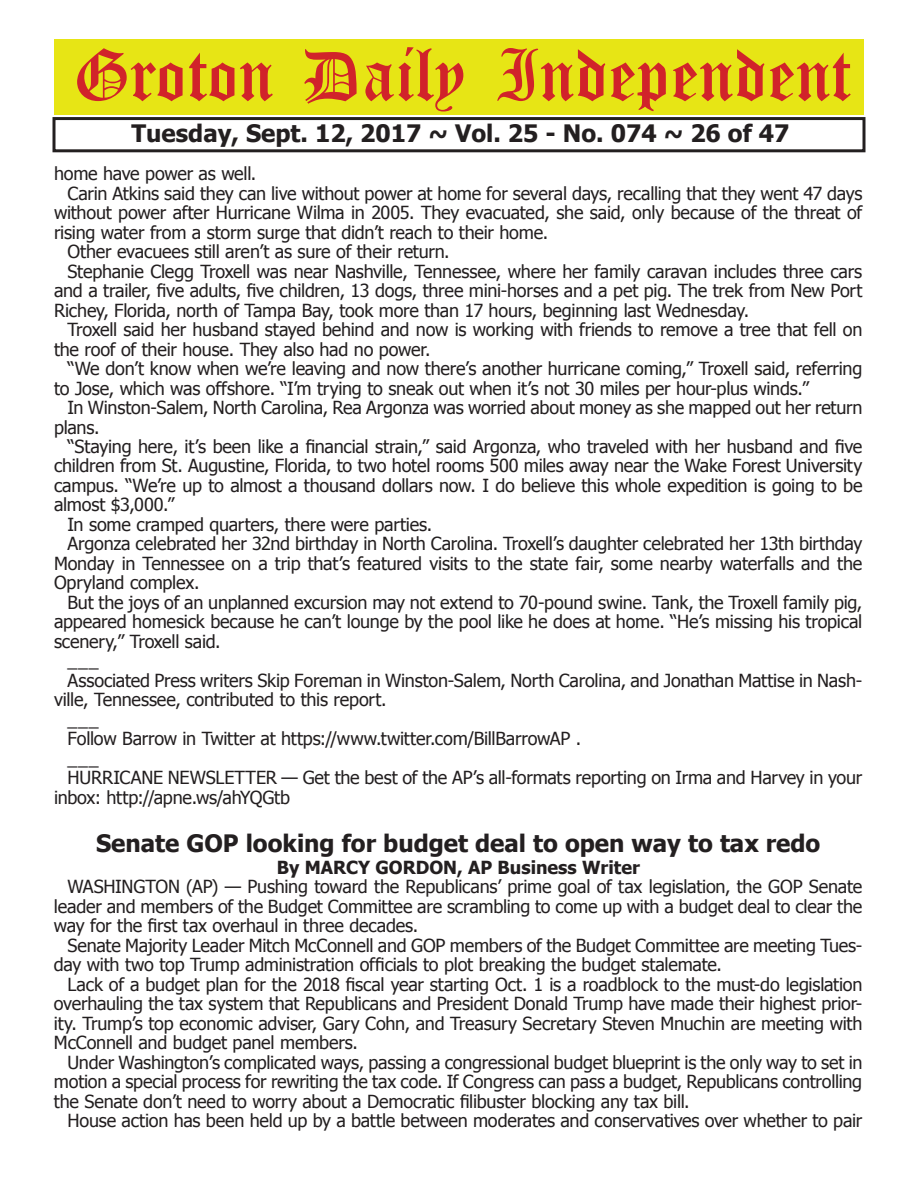
<style>
.page{position:relative;width:918px;height:1188px;background:#fff}
.page>*{position:absolute;margin:0;border:0;box-sizing:border-box;transform-origin:0 0}
.t1{font:54px "Old English Five";color:#d1232a}
.t2{font:700 24px "Tahoma";color:#231f20}
.t3{font:18px/19.5px "Tahoma";letter-spacing:-.01em;color:#231f20;text-align:justify}
.t4{font:700 18px "Tahoma";color:#231f20}
</style>
<div class="page">
<div style="left:52px;top:117px;width:814px;height:35px;border:3px solid #231f20"></div>
<div style="left:54px;top:40px;width:810px;height:75px;background:#e7e515"></div>
<h1 class="t1" style="left:73px;top:50px;width:779px">Groton Daily Independent</h1>
<h2 class="t2" style="left:132px;top:116px;width:659px">Tuesday, Sept. 12, 2017 ~ Vol. 25 - No. 074 ~ 26 of 47</h2>
<p class="t3" style="left:54px;top:163px;width:204px">home have power as well.</p>
<p class="t3" style="left:68px;top:182px;width:796px">Carin Atkins said they can live without power at home for several days, recalling that they went 47 days</p>
<p class="t3" style="left:54px;top:202px;width:810px">without power after Hurricane Wilma in 2005. They evacuated, she said, only because of the threat of</p>
<p class="t3" style="left:54px;top:221px;width:496px">rising water from a storm surge that didn’t reach to their home.</p>
<p class="t3" style="left:68px;top:241px;width:384px">Other evacuees still aren’t as sure of their return.</p>
<p class="t3" style="left:68px;top:260px;width:796px">Stephanie Clegg Troxell was near Nashville, Tennessee, where her family caravan includes three cars</p>
<p class="t3" style="left:54px;top:280px;width:810px">and a trailer, five adults, five children, 13 dogs, three mini-horses and a pet pig. The trek from New Port</p>
<p class="t3" style="left:54px;top:299px;width:697px">Richey, Florida, north of Tampa Bay, took more than 17 hours, beginning last Wednesday.</p>
<p class="t3" style="left:68px;top:319px;width:796px">Troxell said her husband stayed behind and now is working with friends to remove a tree that fell on</p>
<p class="t3" style="left:54px;top:338px;width:378px">the roof of their house. They also had no power.</p>
<p class="t3" style="left:68px;top:358px;width:796px">“We don’t know when we’re leaving and now there’s another hurricane coming,” Troxell said, referring</p>
<p class="t3" style="left:54px;top:377px;width:756px">to Jose, which was offshore. “I’m trying to sneak out when it’s not 30 miles per hour-plus winds.”</p>
<p class="t3" style="left:68px;top:397px;width:796px">In Winston-Salem, North Carolina, Rea Argonza was worried about money as she mapped out her return</p>
<p class="t3" style="left:54px;top:416px;width:47px">plans.</p>
<p class="t3" style="left:68px;top:436px;width:796px">“Staying here, it’s been like a financial strain,” said Argonza, who traveled with her husband and five</p>
<p class="t3" style="left:54px;top:455px;width:810px">children from St. Augustine, Florida, to two hotel rooms 500 miles away near the Wake Forest University</p>
<p class="t3" style="left:54px;top:475px;width:810px">campus. “We’re up to almost a thousand dollars now. I do believe this whole expedition is going to be</p>
<p class="t3" style="left:54px;top:494px;width:122px">almost $3,000.”</p>
<p class="t3" style="left:68px;top:514px;width:366px">In some cramped quarters, there were parties.</p>
<p class="t3" style="left:68px;top:533px;width:796px">Argonza celebrated her 32nd birthday in North Carolina. Troxell’s daughter celebrated her 13th birthday</p>
<p class="t3" style="left:54px;top:553px;width:810px">Monday in Tennessee on a trip that’s featured visits to the state fair, some nearby waterfalls and the</p>
<p class="t3" style="left:54px;top:572px;width:147px">Opryland complex.</p>
<p class="t3" style="left:68px;top:592px;width:796px">But the joys of an unplanned excursion may not extend to 70-pound swine. Tank, the Troxell family pig,</p>
<p class="t3" style="left:54px;top:611px;width:810px">appeared homesick because he can’t lounge by the pool like he does at home. “He’s missing his tropical</p>
<p class="t3" style="left:54px;top:631px;width:168px">scenery,” Troxell said.</p>
<p class="t3" style="left:68px;top:650px;width:33px">___</p>
<p class="t3" style="left:68px;top:670px;width:796px">Associated Press writers Skip Foreman in Winston-Salem, North Carolina, and Jonathan Mattise in Nash-</p>
<p class="t3" style="left:54px;top:689px;width:334px">ville, Tennessee, contributed to this report.</p>
<p class="t3" style="left:68px;top:709px;width:33px">___</p>
<p class="t3" style="left:68px;top:728px;width:515px">Follow Barrow in Twitter at https://www.twitter.com/BillBarrowAP .</p>
<p class="t3" style="left:68px;top:748px;width:33px">___</p>
<p class="t3" style="left:68px;top:767px;width:796px">HURRICANE NEWSLETTER — Get the best of the AP’s all-formats reporting on Irma and Harvey in your</p>
<p class="t3" style="left:54px;top:787px;width:238px">inbox: http://apne.ws/ahYQGtb</p>
<h2 class="t2" style="left:96px;top:827px;width:726px">Senate GOP looking for budget deal to open way to tax redo</h2>
<p class="t4" style="left:277px;top:855px;width:365px">By MARCY GORDON, AP Business Writer</p>
<p class="t3" style="left:54px;top:876px;width:810px;text-indent:14px">WASHINGTON (AP) — Pushing toward the Republicans’ prime goal of tax legislation, the GOP Senate leader and members of the Budget Committee are scrambling to come up with a budget deal to clear the way for the first tax overhaul in three decades.</p>
<p class="t3" style="left:54px;top:935px;width:810px;text-indent:14px">Senate Majority Leader Mitch McConnell and GOP members of the Budget Committee are meeting Tues&shy;day with two top Trump administration officials to plot breaking the budget stalemate.</p>
<p class="t3" style="left:54px;top:974px;width:810px;text-indent:14px">Lack of a budget plan for the 2018 fiscal year starting Oct. 1 is a roadblock to the must-do legislation overhauling the tax system that Republicans and President Donald Trump have made their highest prior&shy;ity. Trump’s top economic adviser, Gary Cohn, and Treasury Secretary Steven Mnuchin are meeting with McConnell and budget panel members.</p>
<p class="t3" style="left:54px;top:1052px;width:810px;text-indent:14px">Under Washington’s complicated ways, passing a congressional budget blueprint is the only way to set in motion a special process for rewriting the tax code. If Congress can pass a budget, Republicans controlling the Senate don’t need to worry about a Democratic filibuster blocking any tax bill.</p>
<p class="t3" style="left:67px;top:1110px;width:796px">House action has been held up by a battle between moderates and conservatives over whether to pair</p>
</div>
